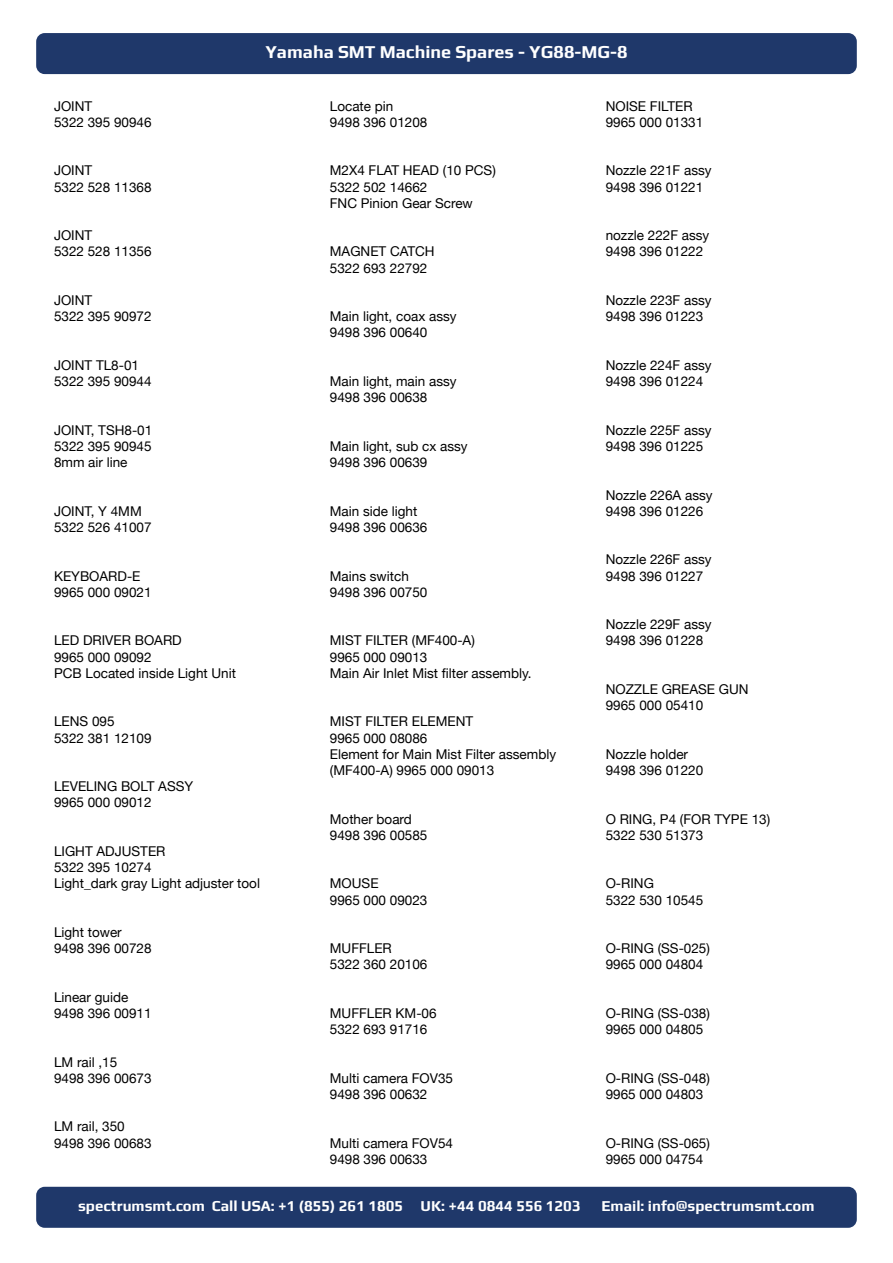
<style>
.page{position:relative;width:893px;height:1263px;background:#fff}
.page>*{position:absolute;margin:0;border:0;box-sizing:border-box;transform-origin:0 0}
.t1{font:700 18px "Play";color:#fff}
.t2{font:700 15px "Play";color:#fff}
.t3{font:13.5px/16.2px "Helvetica Neue";color:#000}
</style>
<div class="page">
<div style="left:36px;top:33px;width:821px;height:41px;background:#1f386a;border-radius:9px"></div>
<div style="left:36px;top:1187px;width:821px;height:41px;background:#1f386a;border-radius:9px"></div>
<h1 class="t1" style="left:265px;top:39px;width:364px">Yamaha SMT Machine Spares - YG88-MG-8</h1>
<p class="t3" style="left:54px;top:99px;width:99px">JOINT<br>5322 395 90946</p>
<p class="t3" style="left:54px;top:163px;width:99px">JOINT<br>5322 528 11368</p>
<p class="t3" style="left:54px;top:228px;width:99px">JOINT<br>5322 528 11356</p>
<p class="t3" style="left:54px;top:293px;width:99px">JOINT<br>5322 395 90972</p>
<p class="t3" style="left:54px;top:358px;width:99px">JOINT TL8-01<br>5322 395 90944</p>
<p class="t3" style="left:54px;top:423px;width:100px;text-align:justify">JOINT, TSH8-01<br>5322 395 90945<br>8mm air line</p>
<p class="t3" style="left:54px;top:504px;width:99px">JOINT, Y 4MM<br>5322 526 41007</p>
<p class="t3" style="left:54px;top:568px;width:99px">KEYBOARD-E<br>9965 000 09021</p>
<p class="t3" style="left:54px;top:633px;width:184px">LED DRIVER BOARD<br>9965 000 09092<br>PCB Located inside Light Unit</p>
<p class="t3" style="left:54px;top:714px;width:99px">LENS 095<br>5322 381 12109</p>
<p class="t3" style="left:54px;top:779px;width:141px">LEVELING BOLT ASSY<br>9965 000 09012</p>
<p class="t3" style="left:54px;top:844px;width:208px">LIGHT ADJUSTER<br>5322 395 10274<br>Light_dark gray Light adjuster tool</p>
<p class="t3" style="left:54px;top:925px;width:99px">Light tower<br>9498 396 00728</p>
<p class="t3" style="left:54px;top:990px;width:99px">Linear guide<br>9498 396 00911</p>
<p class="t3" style="left:54px;top:1054px;width:99px">LM rail ,15<br>9498 396 00673</p>
<p class="t3" style="left:54px;top:1119px;width:99px">LM rail, 350<br>9498 396 00683</p>
<p class="t3" style="left:330px;top:99px;width:99px">Locate pin<br>9498 396 01208</p>
<p class="t3" style="left:330px;top:163px;width:168px">M2X4 FLAT HEAD (10 PCS)<br>5322 502 14662<br>FNC Pinion Gear Screw</p>
<p class="t3" style="left:330px;top:244px;width:106px">MAGNET CATCH<br>5322 693 22792</p>
<p class="t3" style="left:330px;top:309px;width:128px">Main light, coax assy<br>9498 396 00640</p>
<p class="t3" style="left:330px;top:374px;width:128px">Main light, main assy<br>9498 396 00638</p>
<p class="t3" style="left:330px;top:439px;width:139px">Main light, sub cx assy<br>9498 396 00639</p>
<p class="t3" style="left:330px;top:504px;width:99px">Main side light<br>9498 396 00636</p>
<p class="t3" style="left:330px;top:568px;width:99px">Mains switch<br>9498 396 00750</p>
<p class="t3" style="left:330px;top:633px;width:203px">MIST FILTER (MF400-A)<br>9965 000 09013<br>Main Air Inlet Mist filter assembly.</p>
<p class="t3" style="left:330px;top:714px;width:228px">MIST FILTER ELEMENT<br>9965 000 08086<br>Element for Main Mist Filter assembly (MF400-A) 9965 000 09013</p>
<p class="t3" style="left:330px;top:811px;width:99px">Mother board<br>9498 396 00585</p>
<p class="t3" style="left:330px;top:876px;width:99px">MOUSE<br>9965 000 09023</p>
<p class="t3" style="left:330px;top:941px;width:99px">MUFFLER<br>5322 360 20106</p>
<p class="t3" style="left:330px;top:1006px;width:108px">MUFFLER KM-06<br>5322 693 91716</p>
<p class="t3" style="left:330px;top:1071px;width:125px">Multi camera FOV35<br>9498 396 00632</p>
<p class="t3" style="left:330px;top:1135px;width:125px">Multi camera FOV54<br>9498 396 00633</p>
<p class="t3" style="left:606px;top:99px;width:99px">NOISE FILTER<br>9965 000 01331</p>
<p class="t3" style="left:606px;top:163px;width:107px">Nozzle 221F assy<br>9498 396 01221</p>
<p class="t3" style="left:606px;top:228px;width:105px">nozzle 222F assy<br>9498 396 01222</p>
<p class="t3" style="left:606px;top:293px;width:107px">Nozzle 223F assy<br>9498 396 01223</p>
<p class="t3" style="left:606px;top:358px;width:107px">Nozzle 224F assy<br>9498 396 01224</p>
<p class="t3" style="left:606px;top:423px;width:107px">Nozzle 225F assy<br>9498 396 01225</p>
<p class="t3" style="left:606px;top:487px;width:108px">Nozzle 226A assy<br>9498 396 01226</p>
<p class="t3" style="left:606px;top:552px;width:107px">Nozzle 226F assy<br>9498 396 01227</p>
<p class="t3" style="left:606px;top:617px;width:107px">Nozzle 229F assy<br>9498 396 01228</p>
<p class="t3" style="left:606px;top:682px;width:144px">NOZZLE GREASE GUN<br>9965 000 05410</p>
<p class="t3" style="left:606px;top:747px;width:99px">Nozzle holder<br>9498 396 01220</p>
<p class="t3" style="left:606px;top:811px;width:166px">O RING, P4 (FOR TYPE 13)<br>5322 530 51373</p>
<p class="t3" style="left:606px;top:876px;width:99px">O-RING<br>5322 530 10545</p>
<p class="t3" style="left:606px;top:941px;width:106px">O-RING (SS-025)<br>9965 000 04804</p>
<p class="t3" style="left:606px;top:1006px;width:106px">O-RING (SS-038)<br>9965 000 04805</p>
<p class="t3" style="left:606px;top:1071px;width:106px">O-RING (SS-048)<br>9965 000 04803</p>
<p class="t3" style="left:606px;top:1135px;width:106px">O-RING (SS-065)<br>9965 000 04754</p>
<p class="t2" style="left:78px;top:1195px;width:504px">spectrumsmt.com Call USA: +1 (855) 261 1805 UK: +44 0844 556 1203</p>
<p class="t2" style="left:601px;top:1195px;width:215px">Email: info@spectrumsmt.com</p>
</div>
